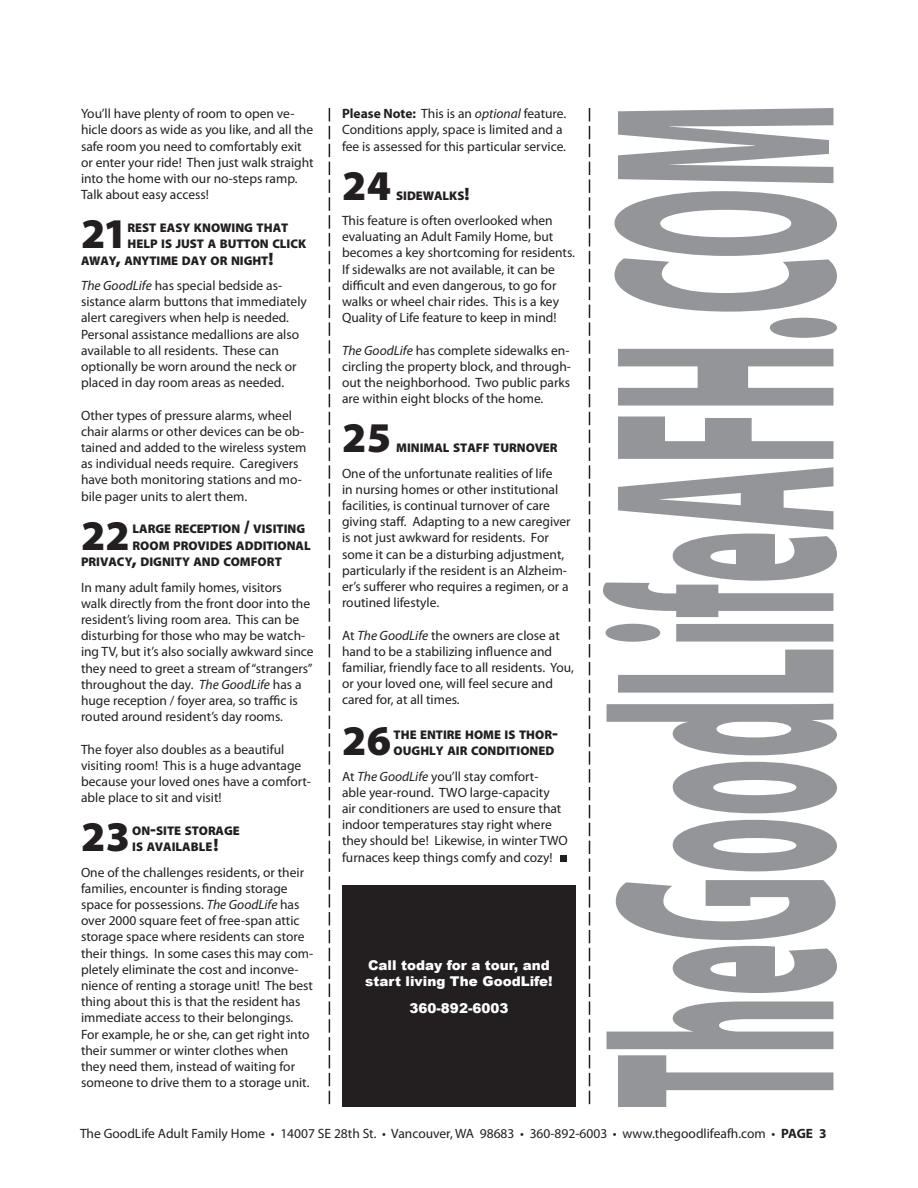
<style>
.page{position:relative;width:918px;height:1188px;background:#fff}
.page>*{position:absolute;margin:0;border:0;box-sizing:border-box;transform-origin:0 0}
.t1{font:900 42.45px "Myriad Pro";letter-spacing:.01em;color:#231f20}
.t2{font:13.5px/16.2px "Myriad Pro";color:#231f20}
.t3{font:900 13.5px "Arial";color:#fff}
.t4{font:900 12.6px/16.5px "Myriad Pro";color:#231f20}
.s1{font-size:18px}
.s2{font-style:italic}
.s3{font-weight:700}
</style>
<div class="page">
<svg style="left:329px;top:108px;width:1px;height:996px"></svg>
<svg style="left:589px;top:108px;width:1px;height:996px"></svg>
<div style="left:342px;top:886px;width:234px;height:221px;background:#231f20"></div>
<div style="left:560px;top:855px;width:7px;height:6px;background:#231f20"></div>
<svg style="left:618px;top:1055px;width:215px;height:52px"></svg>
<svg style="left:607px;top:1002px;width:226px;height:47px"></svg>
<svg style="left:673px;top:946px;width:164px;height:47px"></svg>
<svg style="left:616px;top:880px;width:220px;height:60px"></svg>
<svg style="left:673px;top:820px;width:164px;height:51px"></svg>
<svg style="left:673px;top:762px;width:164px;height:51px"></svg>
<svg style="left:607px;top:704px;width:230px;height:51px"></svg>
<svg style="left:618px;top:650px;width:215px;height:43px"></svg>
<svg style="left:606px;top:624px;width:227px;height:18px;background:#a1a3a5"></svg>
<svg style="left:603px;top:467px;width:234px;height:150px"></svg>
<svg style="left:618px;top:417px;width:215px;height:42px"></svg>
<svg style="left:618px;top:349px;width:215px;height:57px"></svg>
<div style="left:770px;top:318px;width:67px;height:20px;background:#939598;border-radius:50%"></div>
<svg style="left:615px;top:191px;width:222px;height:121px"></svg>
<svg style="left:618px;top:108px;width:215px;height:75px"></svg>
<p class="t2" style="left:81px;top:105px;width:234px">You’ll have plenty of room to open ve&shy;hicle doors as wide as you like, and all the safe room you need to comfortably exit or enter your ride! Then just walk straight into the home with our no-steps ramp.<br>Talk about easy access!</p>
<p class="t1" style="left:81px;top:206px;width:48px">21</p>
<p class="t4" style="left:128px;top:219px;width:162px">REST EASY KNOWING THAT</p>
<p class="t4" style="left:128px;top:235px;width:180px">HELP IS JUST A BUTTON CLICK</p>
<p class="t4" style="left:81px;top:252px;width:194px">AWAY<span class="s1">,</span> ANYTIME DAY OR NIGHT<span class="s1">!</span></p>
<p class="t2" style="left:81px;top:277px;width:227px"><span class="s2">The GoodLife</span> has special bedside as&shy;sistance alarm buttons that immediately alert caregivers when help is needed.<br>Personal assistance medallions are also available to all residents. These can optionally be worn around the neck or placed in day room areas as needed.</p>
<p class="t2" style="left:81px;top:407px;width:227px">Other types of pressure alarms, wheel chair alarms or other devices can be ob&shy;tained and added to the wireless system as individual needs require. Caregivers have both monitoring stations and mo&shy;bile pager units to alert them.</p>
<p class="t1" style="left:81px;top:507px;width:50px">22</p>
<p class="t4" style="left:133px;top:520px;width:174px">LARGE RECEPTION <span class="s1">/</span> VISITING</p>
<p class="t4" style="left:133px;top:537px;width:180px">ROOM PROVIDES ADDITIONAL</p>
<p class="t4" style="left:81px;top:553px;width:203px">PRIVACY<span class="s1">,</span> DIGNITY AND COMFORT</p>
<p class="t2" style="left:81px;top:579px;width:234px">In many adult family homes, visitors<br>walk directly from the front door into the resident’s living room area. This can be disturbing for those who may be watch&shy;ing TV, but it’s also socially awkward since they need to greet a stream of “strangers” throughout the day. <span class="s2">The GoodLife</span> has a huge reception / foyer area, so traffic is routed around resident’s day rooms.</p>
<p class="t2" style="left:81px;top:741px;width:232px">The foyer also doubles as a beautiful visiting room! This is a huge advantage because your loved ones have a comfort&shy;able place to sit and visit!</p>
<p class="t1" style="left:81px;top:809px;width:51px">23</p>
<p class="t4" style="left:132px;top:822px;width:109px">ON<span class="s1">-</span>SITE STORAGE</p>
<p class="t4" style="left:132px;top:838px;width:88px">IS AVAILABLE<span class="s1">!</span></p>
<p class="t2" style="left:81px;top:864px;width:234px">One of the challenges residents, or their families, encounter is finding storage space for possessions. <span class="s2">The GoodLife</span> has over 2000 square feet of free-span attic storage space where residents can store their things. In some cases this may com&shy;pletely eliminate the cost and inconve&shy;nience of renting a storage unit! The best thing about this is that the resident has immediate access to their belongings.<br>For example, he or she, can get right into their summer or winter clothes when they need them, instead of waiting for someone to drive them to a storage unit.</p>
<p class="t2" style="left:342px;top:105px;width:226px"><span class="s3">Please Note:</span> This is an <span class="s2">optional</span> feature.<br>Conditions apply, space is limited and a fee is assessed for this particular service.</p>
<p class="t1" style="left:342px;top:157px;width:51px">24</p>
<p class="t4" style="left:396px;top:187px;width:75px">SIDEWALKS<span class="s1">!</span></p>
<p class="t2" style="left:342px;top:212px;width:235px">This feature is often overlooked when evaluating an Adult Family Home, but becomes a key shortcoming for residents.<br>If sidewalks are not available, it can be difficult and even dangerous, to go for walks or wheel chair rides. This is a key Quality of Life feature to keep in mind!</p>
<p class="t2" style="left:342px;top:342px;width:230px;text-align:justify"><span class="s2">The GoodLife</span> has complete sidewalks en&shy;circling the property block, and through&shy;out the neighborhood. Two public parks are within eight blocks of the home.</p>
<p class="t1" style="left:342px;top:410px;width:51px">25</p>
<p class="t4" style="left:396px;top:439px;width:163px">MINIMAL STAFF TURNOVER</p>
<p class="t2" style="left:342px;top:465px;width:230px">One of the unfortunate realities of life<br>in nursing homes or other institutional facilities, is continual turnover of care giving staff. Adapting to a new caregiver is not just awkward for residents. For some it can be a disturbing adjustment, particularly if the resident is an Alzheim&shy;er’s sufferer who requires a regimen, or a routined lifestyle.</p>
<p class="t2" style="left:342px;top:627px;width:234px">At <span class="s2">The GoodLife</span> the owners are close at hand to be a stabilizing influence and familiar, friendly face to all residents. You, or your loved one, will feel secure and cared for, at all times.</p>
<p class="t1" style="left:342px;top:713px;width:51px">26</p>
<p class="t4" style="left:394px;top:726px;width:166px">THE ENTIRE HOME IS THOR<span class="s1">-<br></span>OUGHLY AIR CONDITIONED</p>
<p class="t2" style="left:342px;top:768px;width:227px">At <span class="s2">The GoodLife</span> you’ll stay comfort-<br>able year-round. TWO large-capacity<br>air conditioners are used to ensure that indoor temperatures stay right where they should be! Likewise, in winter TWO furnaces keep things comfy and cozy!</p>
<p class="t3" style="left:368px;top:955px;width:183px">Call today for a tour, and</p>
<p class="t3" style="left:365px;top:971px;width:189px">start living The GoodLife!</p>
<p class="t3" style="left:409px;top:998px;width:101px">360-892-6003</p>
<p class="t2" style="left:80px;top:1125px;width:748px">The GoodLife Adult Family Home • 14007 SE 28th St. • Vancouver, WA 98683 • 360-892-6003 • www.thegoodlifeafh.com • <span class="s3">PAGE 3</span></p>
</div>
